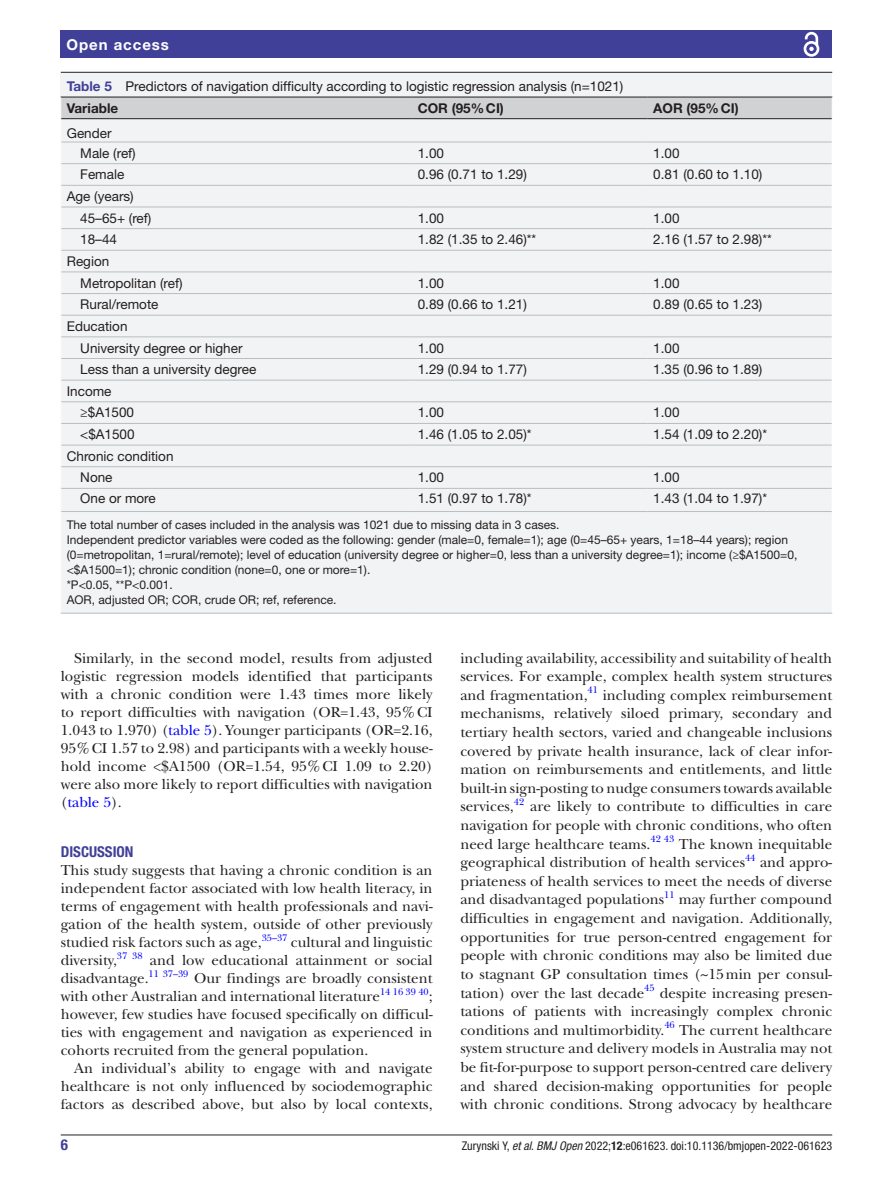
<style>
.page{position:relative;width:893px;height:1191px;background:#fff}
.page>*{position:absolute;margin:0;border:0;box-sizing:border-box;transform-origin:0 0}
.t1{font:15px/18.6px "New Baskerville";color:#231f20;text-align:justify}
.t2{font:700 condensed 15px "Helvetica Neue LT Std";color:#414099}
.t3{font:700 15px "Helvetica Neue LT Std";letter-spacing:.065em;color:#fff}
.t4{font:13.5px/21.6px "Helvetica Neue LT Std";color:#231f20}
.t5{font:700 13.5px "Helvetica Neue LT Std";color:#231f20}
.t6{font:12px/15px "Helvetica Neue LT Std";color:#231f20}
.t7{font:condensed 12px "Helvetica Neue LT Std";color:#231f20}
.t8{font:9.9px "New Baskerville";color:#00f}
.s1{font-weight:700;color:#414099}
.s2{font-weight:700}
.s3{color:#00f}
.s4{font-size:15px;color:#231f20}
.s5{font-style:italic}
</style>
<div class="page">
<hr style="left:61px;top:1134px;width:771px;height:1px;background:#231f20">
<div style="left:61px;top:31px;width:771px;height:27px;background:#414099"></div>
<svg style="left:803px;top:31px;width:17px;height:26px"></svg>
<div style="left:61px;top:73px;width:771px;height:540px;background:#f2f3f4"></div>
<hr style="left:61px;top:72px;width:771px;height:1px;background:#231f20">
<hr style="left:412px;top:511px;width:235px;height:1px;background:#bcbdc0">
<hr style="left:647px;top:511px;width:185px;height:1px;background:#bcbdc0">
<hr style="left:61px;top:511px;width:351px;height:1px;background:#bcbdc0">
<hr style="left:61px;top:613px;width:351px;height:1px;background:#bcbdc0">
<hr style="left:412px;top:613px;width:235px;height:1px;background:#bcbdc0">
<hr style="left:647px;top:613px;width:185px;height:1px;background:#bcbdc0">
<svg style="left:60px;top:97px;width:773px;height:392px"></svg>
<p class="t3" style="left:66px;top:35px;width:104px">Open access</p>
<p class="t4" style="left:67px;top:75px;width:558px;line-height:22px"><span class="s1">Table 5</span> Predictors of navigation difficulty according to logistic regression analysis (n=1021)<br><span class="s2">Variable</span></p>
<p class="t5" style="left:418px;top:99px;width:88px">COR (95%CI)</p>
<p class="t5" style="left:653px;top:99px;width:87px">AOR (95%CI)</p>
<p class="t4" style="left:80px;top:122px;width:57px;line-height:20.1px;text-indent:-14px">Gender<br>Male (ref)</p>
<p class="t4" style="left:418px;top:142px;width:28px">1.00</p>
<p class="t4" style="left:653px;top:142px;width:28px">1.00</p>
<p class="t4" style="left:80px;top:163px;width:46px">Female</p>
<p class="t4" style="left:418px;top:163px;width:111px">0.96 (0.71 to 1.29)</p>
<p class="t4" style="left:653px;top:163px;width:111px">0.81 (0.60 to 1.10)</p>
<p class="t4" style="left:80px;top:185px;width:73px;text-indent:-14px">Age (years)<br>45–65+ (ref)</p>
<p class="t4" style="left:418px;top:207px;width:28px">1.00</p>
<p class="t4" style="left:653px;top:207px;width:28px">1.00</p>
<p class="t4" style="left:80px;top:228px;width:38px">18–44</p>
<p class="t4" style="left:418px;top:228px;width:120px">1.82 (1.35 to 2.46)**</p>
<p class="t4" style="left:653px;top:228px;width:120px">2.16 (1.57 to 2.98)**</p>
<p class="t4" style="left:80px;top:250px;width:104px;text-indent:-14px">Region<br>Metropolitan (ref)</p>
<p class="t4" style="left:418px;top:272px;width:28px">1.00</p>
<p class="t4" style="left:653px;top:272px;width:28px">1.00</p>
<p class="t4" style="left:80px;top:293px;width:80px">Rural/remote</p>
<p class="t4" style="left:418px;top:293px;width:111px">0.89 (0.66 to 1.21)</p>
<p class="t4" style="left:653px;top:293px;width:111px">0.89 (0.65 to 1.23)</p>
<p class="t4" style="left:80px;top:315px;width:164px;text-indent:-14px">Education<br>University degree or higher</p>
<p class="t4" style="left:418px;top:337px;width:28px">1.00</p>
<p class="t4" style="left:653px;top:337px;width:28px">1.00</p>
<p class="t4" style="left:80px;top:358px;width:178px">Less than a university degree</p>
<p class="t4" style="left:418px;top:358px;width:111px">1.29 (0.94 to 1.77)</p>
<p class="t4" style="left:653px;top:358px;width:111px">1.35 (0.96 to 1.89)</p>
<p class="t4" style="left:80px;top:380px;width:55px;text-indent:-14px">Income ≥$A1500</p>
<p class="t4" style="left:418px;top:402px;width:28px">1.00</p>
<p class="t4" style="left:653px;top:402px;width:28px">1.00</p>
<p class="t4" style="left:80px;top:423px;width:56px">&lt;$A1500</p>
<p class="t4" style="left:418px;top:423px;width:115px">1.46 (1.05 to 2.05)*</p>
<p class="t4" style="left:653px;top:423px;width:115px">1.54 (1.09 to 2.20)*</p>
<p class="t4" style="left:80px;top:445px;width:95px;text-indent:-14px">Chronic condition<br>None</p>
<p class="t4" style="left:418px;top:466px;width:28px">1.00</p>
<p class="t4" style="left:653px;top:466px;width:28px">1.00</p>
<p class="t4" style="left:80px;top:487px;width:77px">One or more</p>
<p class="t4" style="left:418px;top:487px;width:115px">1.51 (0.97 to 1.78)*</p>
<p class="t4" style="left:653px;top:487px;width:115px">1.43 (1.04 to 1.97)*</p>
<p class="t6" style="left:67px;top:517px;width:732px">The total number of cases included in the analysis was 1021 due to missing data in 3 cases.<br>Independent predictor variables were coded as the following: gender (male=0, female=1); age (0=45–65+ years, 1=18–44 years); region (0=metropolitan, 1=rural/remote); level of education (university degree or higher=0, less than a university degree=1); income (≥$A1500=0, &lt;$A1500=1); chronic condition (none=0, one or more=1).<br>*P&lt;0.05, **P&lt;0.001.<br>AOR, adjusted OR; COR, crude OR; ref, reference.</p>
<p class="t1" style="left:61px;top:649px;width:373px;line-height:18px;text-indent:14px">Similarly, in the second model, results from adjusted logistic regression models identified that participants with a chronic condition were 1.43 times more likely to report difficulties with navigation (OR=1.43, 95%CI 1.043 to 1.970) (<span class="s3">table 5</span>). Younger participants (OR=2.16, 95%CI 1.57 to 2.98) and participants with a weekly house&shy;hold income &lt;$A1500 (OR=1.54, 95%CI 1.09 to 2.20) were also more likely to report difficulties with navigation (<span class="s3">table 5</span>).</p>
<p class="t2" style="left:61px;top:843px;width:74px">DISCUSSION</p>
<p class="t1" style="left:61px;top:861px;width:373px;line-height:18px">This study suggests that having a chronic condition is an independent factor associated with low health literacy, in terms of engagement with health professionals and navi&shy;gation of the health system, outside of other previously studied risk factors such as age,</p>
<p class="t8" style="left:262px;top:931px;width:27px">35–37</p>
<p class="t1" style="left:291px;top:933px;width:143px">cultural and linguistic</p>
<p class="t8" style="left:117px;top:949px;width:27px">37 38</p>
<p class="t1" style="left:61px;top:951px;width:58px">diversity,</p>
<p class="t1" style="left:150px;top:951px;width:284px">and low educational attainment or social</p>
<p class="t8" style="left:149px;top:967px;width:41px">11 37–39</p>
<p class="t1" style="left:61px;top:969px;width:373px;line-height:18px;text-indent:133px">Our findings are broadly consistent with other Australian and international literature</p>
<p class="t1" style="left:61px;top:969px;width:89px">disadvantage.</p>
<p class="t8" style="left:380px;top:985px;width:54px">14 16 39 40<span class="s4">;</span></p>
<p class="t1" style="left:61px;top:1005px;width:373px;line-height:18px">however, few studies have focused specifically on difficul&shy;ties with engagement and navigation as experienced in cohorts recruited from the general population.</p>
<p class="t1" style="left:61px;top:1059px;width:373px;line-height:18px;text-indent:14px">An individual’s ability to engage with and navigate healthcare is not only influenced by sociodemographic factors as described above, but also by local contexts,</p>
<p class="t1" style="left:460px;top:648px;width:373px">including availability, accessibility and suitability of health services. For example, complex health system structures and fragmentation,</p>
<p class="t8" style="left:588px;top:684px;width:12px">41</p>
<p class="t1" style="left:460px;top:685px;width:373px;text-indent:142px">including complex reimbursement mechanisms, relatively siloed primary, secondary and tertiary health sectors, varied and changeable inclusions covered by private health insurance, lack of clear infor&shy;mation on reimbursements and entitlements, and little built-in sign-posting to nudge consumers towards available services,<sup>42</sup> are likely to contribute to difficulties in care navigation for people with chronic conditions, who often need large healthcare teams.</p>
<p class="t8" style="left:650px;top:833px;width:25px">42 43</p>
<p class="t1" style="left:460px;top:834px;width:373px;text-indent:218px">The known inequitable geographical distribution of health services</p>
<p class="t8" style="left:745px;top:851px;width:12px">44</p>
<p class="t1" style="left:460px;top:853px;width:373px;text-indent:300px">and appro&shy;priateness of health services to meet the needs of diverse and disadvantaged populations</p>
<p class="t8" style="left:664px;top:888px;width:12px">11</p>
<p class="t1" style="left:460px;top:890px;width:373px;text-indent:218px">may further compound difficulties in engagement and navigation. Additionally, opportunities for true person-centred engagement for people with chronic conditions may also be limited due to stagnant GP consultation times (~15min per consul&shy;tation) over the last decade</p>
<p class="t8" style="left:644px;top:981px;width:12px">45</p>
<p class="t1" style="left:460px;top:983px;width:373px;text-indent:200px">despite increasing presen&shy;tations of patients with increasingly complex chronic conditions and multimorbidity.</p>
<p class="t8" style="left:664px;top:1019px;width:12px">46</p>
<p class="t1" style="left:460px;top:1020px;width:373px;text-indent:219px">The current healthcare system structure and delivery models in Australia may not be fit-for-purpose to support person-centred care delivery and shared decision-making opportunities for people with chronic conditions. Strong advocacy by healthcare</p>
<p class="t2" style="left:61px;top:1135px;width:9px">6</p>
<p class="t7" style="left:462px;top:1138px;width:372px">Zurynski Y, <span class="s5">et al</span>. <span class="s5">BMJ Open</span> 2022;<span class="s2">12</span>:e061623. doi:10.1136/bmjopen-2022-061623</p>
</div>
